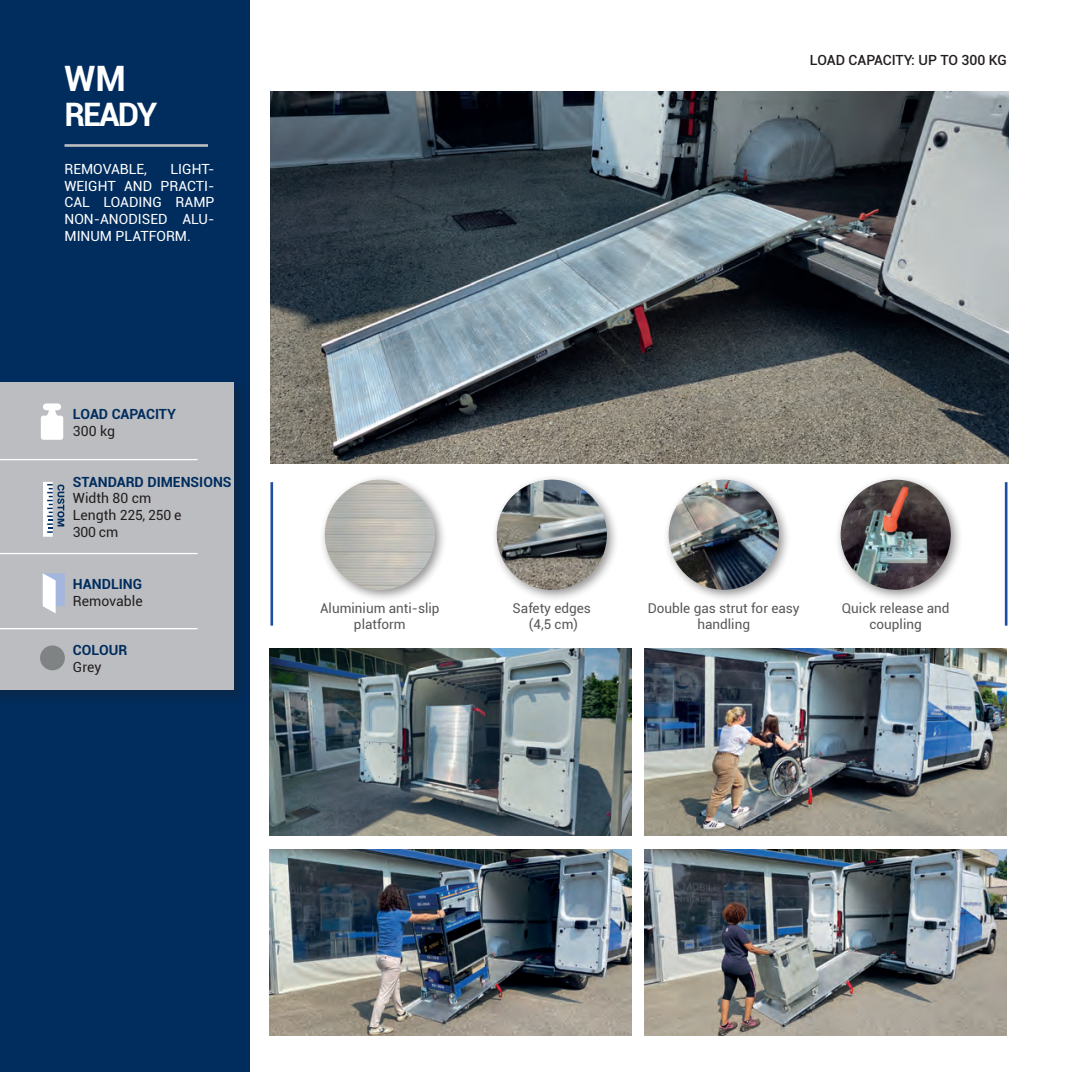
<style>
.page{position:relative;width:1072px;height:1072px;background:#fff}
.page>*{position:absolute;margin:0;border:0;box-sizing:border-box;transform-origin:0 0}
.t1{font:700 35px "Roboto";color:#fff}
.t2{font:700 32.38px "Roboto";letter-spacing:-.06em;color:#fff}
.t3{font:14px/16.8px "Roboto";color:#fff;text-align:justify}
.t4{font:14px/16.8px "Roboto";color:#231f20}
.t5{font:700 14px "Roboto";color:#002d5e}
.t6{font:500 14px "Roboto";color:#231f20}
.t7{font:13.47px/16.3px "Roboto";color:#57585a;text-align:center}
</style>
<div class="page">
<div style="left:0;top:0;width:249px;height:1071px;background:#002d5e"></div>
<div style="left:0;top:379px;width:249px;height:327px;background:#042b56"></div>
<div style="left:0;top:382px;width:233px;height:308px;background:#bcbdc0"></div>
<hr style="left:64px;top:144px;width:144px;height:3px;background:#bcbdc0">
<hr style="left:0;top:459px;width:197px;height:1px;background:#fff">
<hr style="left:0;top:553px;width:197px;height:1px;background:#fff">
<hr style="left:0;top:628px;width:197px;height:1px;background:#fff">
<hr style="left:270px;top:482px;width:3px;height:143px;background:#1e4ea1">
<hr style="left:1004px;top:482px;width:3px;height:143px;background:#1e4ea1">
<img style="left:270px;top:849px;width:362px;height:186px">
<img style="left:644px;top:849px;width:362px;height:186px">
<img style="left:270px;top:649px;width:362px;height:186px">
<img style="left:644px;top:649px;width:362px;height:186px">
<div style="left:319px;top:474px;width:128px;height:128px;background:#231f20;opacity:.5"></div>
<img style="left:325px;top:479px;width:110px;height:111px;border-radius:55px">
<div style="left:491px;top:474px;width:128px;height:128px;background:#231f20;opacity:.5"></div>
<img style="left:497px;top:479px;width:110px;height:111px;border-radius:55px">
<div style="left:663px;top:474px;width:128px;height:128px;background:#231f20;opacity:.5"></div>
<img style="left:668px;top:479px;width:110px;height:111px;border-radius:55px">
<div style="left:834px;top:474px;width:129px;height:128px;background:#231f20;opacity:.5"></div>
<img style="left:840px;top:479px;width:110px;height:111px;border-radius:55px">
<div style="left:40px;top:645px;width:25px;height:25px;background:#808384;border-radius:50%"></div>
<svg style="left:41px;top:403px;width:22px;height:37px"></svg>
<div style="left:43px;top:482px;width:10px;height:53px;background:#fff"></div>
<svg style="left:43px;top:484px;width:21px;height:52px"></svg>
<div style="left:43px;top:573px;width:22px;height:33px;background:#a4b6dd"></div>
<svg style="left:43px;top:573px;width:13px;height:40px"></svg>
<img style="left:270px;top:91px;width:738px;height:372px">
<h1 class="t1" style="left:64px;top:54px;width:63px">WM</h1>
<h2 class="t2" style="left:64px;top:91px;width:94px">READY</h2>
<p class="t3" style="left:64px;top:160px;width:84px">REMOVABLE,</p>
<p class="t3" style="left:64px;top:160px;width:151px;text-indent:106px">LIGHT-WEIGHT AND PRACTI-CAL LOADING RAMP NON-ANODISED ALU-MINUM PLATFORM.</p>
<p class="t5" style="left:73px;top:404px;width:104px">LOAD CAPACITY</p>
<p class="t4" style="left:73px;top:422px;width:44px">300 kg</p>
<p class="t5" style="left:73px;top:472px;width:160px">STANDARD DIMENSIONS</p>
<p class="t4" style="left:73px;top:489px;width:110px">Width 80 cm<br>Length 225, 250 e<br>300 cm</p>
<p class="t5" style="left:73px;top:574px;width:71px">HANDLING</p>
<p class="t4" style="left:73px;top:592px;width:71px">Removable</p>
<p class="t5" style="left:73px;top:640px;width:56px">COLOUR</p>
<p class="t4" style="left:73px;top:657px;width:30px">Grey</p>
<p class="t6" style="left:809px;top:50px;width:199px">LOAD CAPACITY: UP TO 300 KG</p>
<p class="t7" style="left:320px;top:599px;width:121px">Aluminium anti-slip platform</p>
<p class="t7" style="left:512px;top:599px;width:80px">Safety edges (4,5 cm)</p>
<p class="t7" style="left:647px;top:599px;width:154px">Double gas strut for easy handling</p>
<p class="t7" style="left:841px;top:599px;width:109px">Quick release and coupling</p>
</div>
